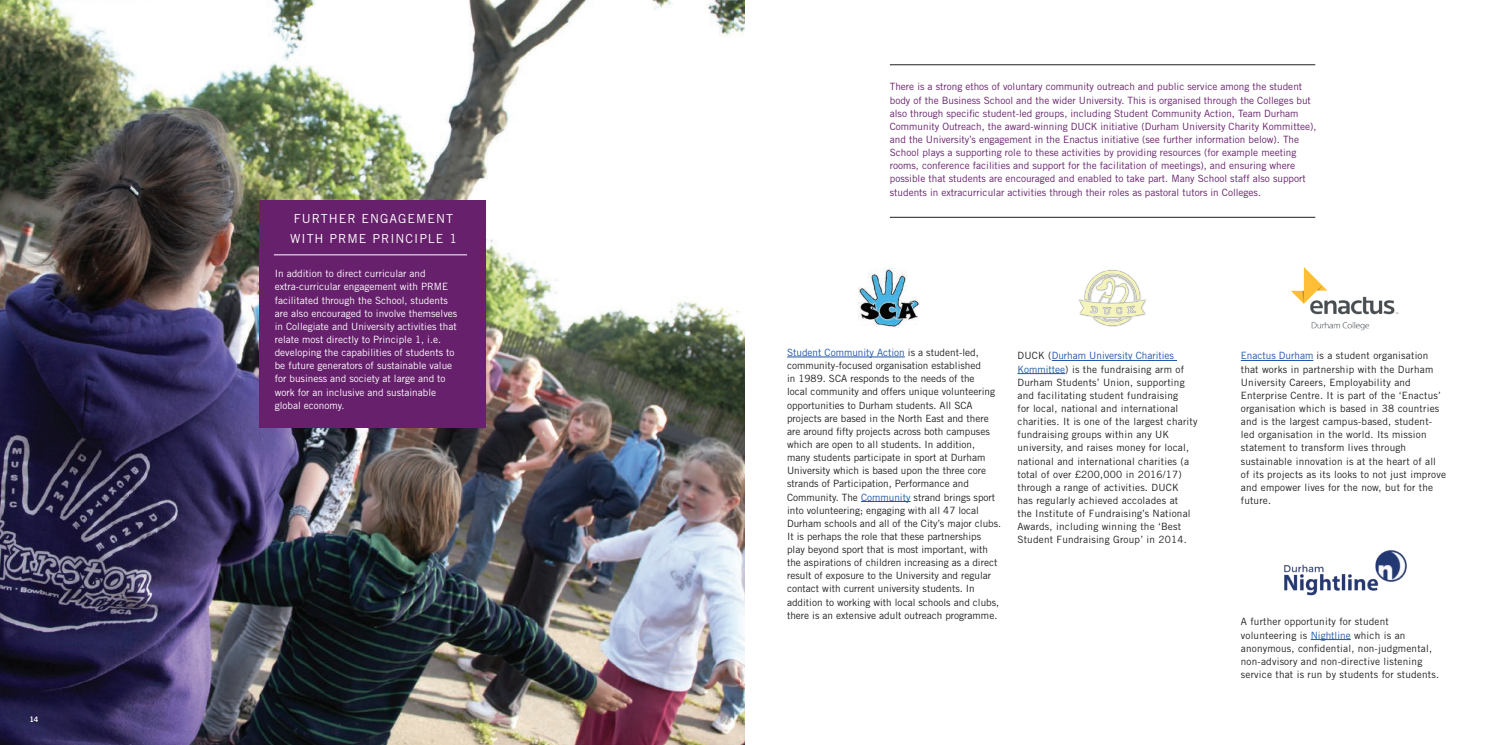
<style>
.page{position:relative;width:1489px;height:745px;background:#fff}
.page>*{position:absolute;margin:0;border:0;box-sizing:border-box;transform-origin:0 0}
.t1{font:12.5px/20px "Trade Gothic";letter-spacing:.08em;color:#fff;text-align:center}
.List_Paragraph{font:10px/13.1px "Trade Gothic";letter-spacing:.02em;color:#231f20}
.List_Paragraph-2{font:10px/13.1px "Trade Gothic";color:#231f20}
.List_Paragraph-3{font:10px/13.1px "Trade Gothic";color:#67206c}
.List_Paragraph-4{font:10px/13.1px "Trade Gothic";color:#fff}
.List_Paragraph-5{font:7.5px "Trade Gothic Bold Two";color:#fff}
.s1{color:#2056a6}
</style>
<div class="page">
<img style="left:0;top:0;width:744px;height:744px">
<hr style="left:787px;top:356px;width:117px;height:1px;background:#2056a6">
<hr style="left:861px;top:501px;width:49px;height:1px;background:#2056a6">
<hr style="left:1051px;top:360px;width:125px;height:1px;background:#2056a6">
<hr style="left:1017px;top:373px;width:48px;height:1px;background:#2056a6">
<hr style="left:1240px;top:360px;width:73px;height:1px;background:#2056a6">
<hr style="left:1310px;top:639px;width:40px;height:1px;background:#2056a6">
<hr style="left:889px;top:64px;width:426px;height:1px;background:#231f20">
<hr style="left:889px;top:217px;width:426px;height:1px;background:#231f20">
<img style="left:858px;top:268px;width:61px;height:60px">
<img style="left:1079px;top:269px;width:67px;height:58px">
<img style="left:1291px;top:267px;width:108px;height:64px">
<img style="left:1284px;top:550px;width:123px;height:46px">
<div style="left:259px;top:200px;width:226px;height:227px;background:#67206c"></div>
<hr style="left:274px;top:254px;width:193px;height:1px;background:#fff">
<p class="List_Paragraph-5" style="left:29px;top:714px;width:11px">14</p>
<p class="t1" style="left:290px;top:208px;width:168px">FURTHER ENGAGEMENT<br>WITH PRME PRINCIPLE 1</p>
<p class="List_Paragraph-4" style="left:275px;top:267px;width:184px">In addition to direct curricular and extra-curricular engagement with PRME facilitated through the School, students are also encouraged to involve themselves in Collegiate and University activities that relate most directly to Principle 1, i.e. developing the capabilities of students to be future generators of sustainable value for business and society at large and to work for an inclusive and sustainable global economy.</p>
<p class="List_Paragraph-3" style="left:889px;top:80px;width:428px">There is a strong ethos of voluntary community outreach and public service among the student body of the Business School and the wider University. This is organised through the Colleges but also through specific student-led groups, including Student Community Action, Team Durham Community Outreach, the award-winning DUCK initiative (Durham University Charity Kommittee), and the University’s engagement in the Enactus initiative (see further information below). The School plays a supporting role to these activities by providing resources (for example meeting rooms, conference facilities and support for the facilitation of meetings), and ensuring where possible that students are encouraged and enabled to take part. Many School staff also support students in extracurricular activities through their roles as pastoral tutors in Colleges.</p>
<p class="List_Paragraph-2" style="left:787px;top:345px;width:216px"><span class="s1">Student Community Action</span> is a student-led, community-focused organisation established<br>in 1989. SCA responds to the needs of the<br>local community and offers unique volunteering opportunities to Durham students. All SCA projects are based in the North East and there are around fifty projects across both campuses which are open to all students. In addition,<br>many students participate in sport at Durham University which is based upon the three core strands of Participation, Performance and Community. The <span class="s1">Community</span> strand brings sport into volunteering; engaging with all 47 local Durham schools and all of the City’s major clubs.<br>It is perhaps the role that these partnerships play beyond sport that is most important, with the aspirations of children increasing as a direct result of exposure to the University and regular contact with current university students. In addition to working with local schools and clubs, there is an extensive adult outreach programme.</p>
<p class="List_Paragraph" style="left:1017px;top:349px;width:182px">DUCK (<span class="s1">Durham University Charities Kommittee</span>) is the fundraising arm of Durham Students’ Union, supporting and facilitating student fundraising<br>for local, national and international charities. It is one of the largest charity fundraising groups within any UK university, and raises money for local, national and international charities (a total of over £200,000 in 2016/17) through a range of activities. DUCK<br>has regularly achieved accolades at<br>the Institute of Fundraising’s National Awards, including winning the ‘Best Student Fundraising Group’ in 2014.</p>
<p class="List_Paragraph" style="left:1240px;top:349px;width:207px"><span class="s1">Enactus Durham</span> is a student organisation that works in partnership with the Durham University Careers, Employability and Enterprise Centre. It is part of the ‘Enactus’ organisation which is based in 38 countries and is the largest campus-based, student&shy;led organisation in the world. Its mission statement to transform lives through sustainable innovation is at the heart of all of its projects as its looks to not just improve and empower lives for the now, but for the future.</p>
<p class="List_Paragraph" style="left:1240px;top:614px;width:200px">A further opportunity for student volunteering is <span class="s1">Nightline</span> which is an anonymous, confidential, non-judgmental, non-advisory and non-directive listening service that is run by students for students.</p>
</div>
